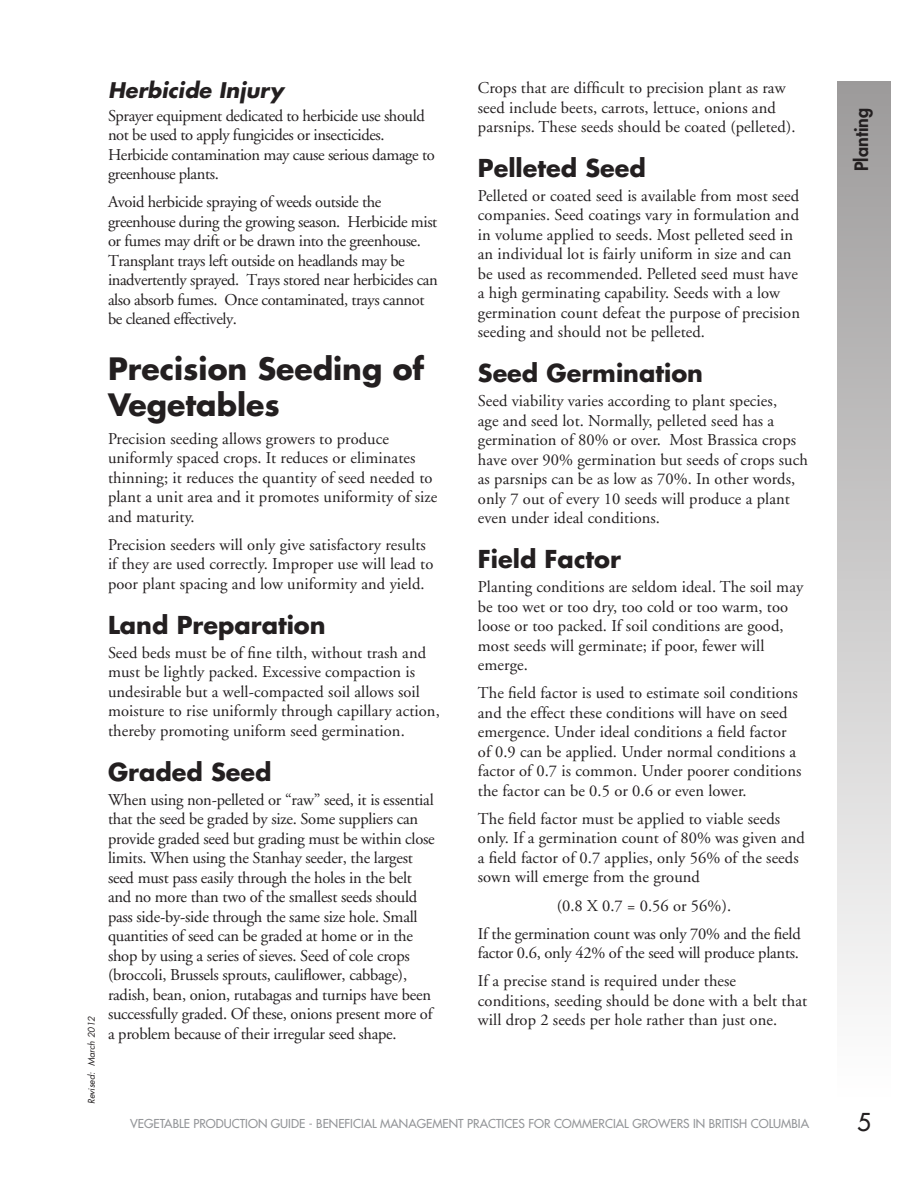
<style>
.page{position:relative;width:918px;height:1188px;background:#fff}
.page>*{position:absolute;margin:0;border:0;box-sizing:border-box;transform-origin:0 0}
.t1{font:700 30px/36px "Futura";color:#231f20}
.t2{font:700 24px "Futura";color:#231f20}
.t3{font:24px "Futura";color:#231f20}
.t4{font:italic 700 21px "Futura";color:#231f20}
.t5{font:800 18px "Futura";color:#231f20}
.t6{font:16.5px/19.5px "Adobe Garamond";letter-spacing:.005em;color:#231f20}
.t7{font:16.5px/19.5px "Adobe Garamond";letter-spacing:-.015em;color:#231f20}
.t8{font:16.5px/19.5px "Adobe Garamond";letter-spacing:-.025em;color:#231f20}
.t9{font:12px "Futura";color:#939598}
.t10{font:italic 9px "Futura";color:#231f20}
</style>
<div class="page">
<p class="t10" style="left:85px;top:1104px;width:90px;rotate:-90deg">Revised: March 2012</p>
<p class="t4" style="left:108px;top:75px;width:177px">Herbicide Injury</p>
<p class="t8" style="left:108px;top:106px;width:328px">Sprayer equipment dedicated to herbicide use should not be used to apply fungicides or insecticides.<br>Herbicide contamination may cause serious damage to greenhouse plants.</p>
<p class="t8" style="left:108px;top:193px;width:331px">Avoid herbicide spraying of weeds outside the greenhouse during the growing season. Herbicide mist or fumes may drift or be drawn into the greenhouse.<br>Transplant trays left outside on headlands may be inadvertently sprayed. Trays stored near herbicides can also absorb fumes. Once contaminated, trays cannot be cleaned effectively.</p>
<h1 class="t1" style="left:108px;top:350px;width:318px">Precision Seeding of<br>Vegetables</h1>
<p class="t6" style="left:108px;top:429px;width:331px">Precision seeding allows growers to produce uniformly spaced crops. It reduces or eliminates thinning; it reduces the quantity of seed needed to plant a unit area and it promotes uniformity of size and maturity.</p>
<p class="t6" style="left:108px;top:535px;width:327px">Precision seeders will only give satisfactory results if they are used correctly. Improper use will lead to poor plant spacing and low uniformity and yield.</p>
<h2 class="t2" style="left:108px;top:608px;width:219px">Land Preparation</h2>
<p class="t6" style="left:108px;top:643px;width:333px">Seed beds must be of fine tilth, without trash and must be lightly packed. Excessive compaction is undesirable but a well-compacted soil allows soil moisture to rise uniformly through capillary action, thereby promoting uniform seed germination.</p>
<h2 class="t2" style="left:108px;top:755px;width:165px">Graded Seed</h2>
<p class="t7" style="left:108px;top:790px;width:328px">When using non-pelleted or “raw” seed, it is essential that the seed be graded by size. Some suppliers can provide graded seed but grading must be within close limits. When using the Stanhay seeder, the largest seed must pass easily through the holes in the belt and no more than two of the smallest seeds should pass side-by-side through the same size hole. Small quantities of seed can be graded at home or in the shop by using a series of sieves. Seed of cole crops (broccoli, Brussels sprouts, cauliflower, cabbage), radish, bean, onion, rutabagas and turnips have been successfully graded. Of these, onions present more of a problem because of their irregular seed shape.</p>
<p class="t6" style="left:478px;top:79px;width:319px">Crops that are difficult to precision plant as raw seed include beets, carrots, lettuce, onions and parsnips. These seeds should be coated (pelleted).</p>
<h2 class="t2" style="left:478px;top:151px;width:169px">Pelleted Seed</h2>
<p class="t6" style="left:478px;top:186px;width:324px">Pelleted or coated seed is available from most seed companies. Seed coatings vary in formulation and in volume applied to seeds. Most pelleted seed in an individual lot is fairly uniform in size and can be used as recommended. Pelleted seed must have a high germinating capability. Seeds with a low germination count defeat the purpose of precision seeding and should not be pelleted.</p>
<h2 class="t2" style="left:478px;top:357px;width:227px">Seed Germination</h2>
<p class="t6" style="left:478px;top:392px;width:332px">Seed viability varies according to plant species,<br>age and seed lot. Normally, pelleted seed has a germination of 80% or over. Most Brassica crops have over 90% germination but seeds of crops such as parsnips can be as low as 70%. In other words, only 7 out of every 10 seeds will produce a plant even under ideal conditions.</p>
<h2 class="t2" style="left:478px;top:543px;width:145px">Field Factor</h2>
<p class="t6" style="left:478px;top:578px;width:327px">Planting conditions are seldom ideal. The soil may be too wet or too dry, too cold or too warm, too loose or too packed. If soil conditions are good, most seeds will germinate; if poor, fewer will emerge.</p>
<p class="t6" style="left:478px;top:684px;width:325px">The field factor is used to estimate soil conditions and the effect these conditions will have on seed emergence. Under ideal conditions a field factor of 0.9 can be applied. Under normal conditions a factor of 0.7 is common. Under poorer conditions the factor can be 0.5 or 0.6 or even lower.</p>
<p class="t6" style="left:478px;top:809px;width:329px">The field factor must be applied to viable seeds only. If a germination count of 80% was given and a field factor of 0.7 applies, only 56% of the seeds sown will emerge from the ground</p>
<p class="t7" style="left:478px;top:892px;width:324px;line-height:28.2px;text-align:center">(0.8 X 0.7 = 0.56 or 56%).<br>If the germination count was only 70% and the field</p>
<p class="t7" style="left:478px;top:939px;width:323px;line-height:28.2px">factor 0.6, only 42% of the seed will produce plants.<br>If a precise stand is required under these</p>
<p class="t6" style="left:478px;top:991px;width:331px">conditions, seeding should be done with a belt that will drop 2 seeds per hole rather than just one.</p>
<p class="t9" style="left:130px;top:1116px;width:680px">VEGETABLE PRODUCTION GUIDE - BENEFICIAL MANAGEMENT PRACTICES FOR COMMERCIAL GROWERS IN BRITISH COLUMBIA</p>
<p class="t5" style="left:850px;top:171px;width:65px;rotate:-90deg">Planting</p>
<h2 class="t3" style="left:857px;top:1107px;width:15px">5</h2>
</div>
